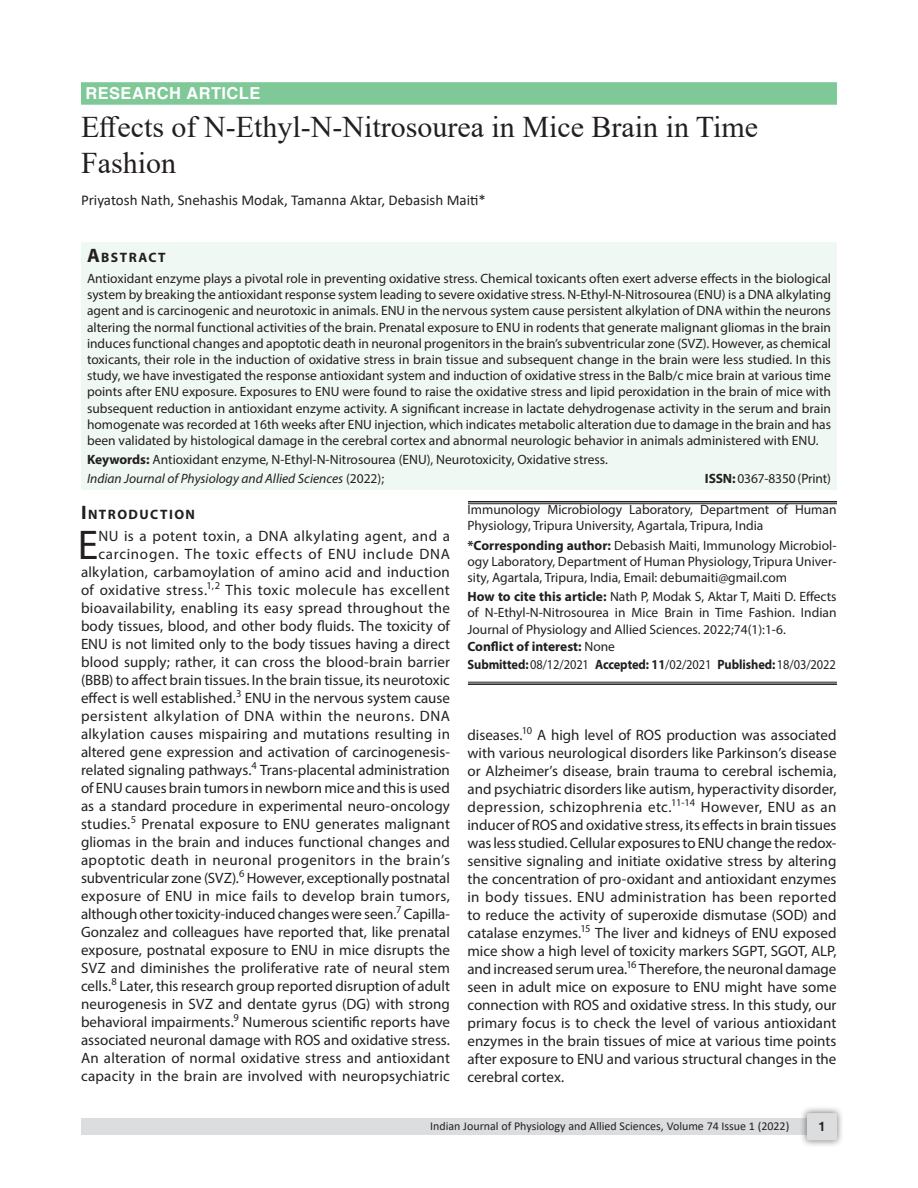
<style>
.page{position:relative;width:918px;height:1188px;background:#fff}
.page>*{position:absolute;margin:0;border:0;box-sizing:border-box;transform-origin:0 0}
.Body_flush{font:41.7px "Myriad Pro";color:#231f20}
.article_head{font:30px/36px "Times New Roman";color:#231f20}
.Subject{font:700 16.5px "Helvetica";letter-spacing:.025em;color:#fff}
.Body_flush-2{font:15px/18px "Myriad Pro";letter-spacing:.005em;color:#231f20;text-align:right}
.author{font:15px "Calibri";color:#231f20}
.A{font:700 13.65px "Myriad Pro";letter-spacing:.105em;color:#231f20}
.Abstract{font:13.5px/16.2px "Myriad Pro";color:#231f20;text-align:justify}
.affiliation{font:13.5px/16.2px "Myriad Pro";color:#231f20;text-align:justify}
.affiliation-2{font:700 13.5px "Myriad Pro";letter-spacing:-.005em;color:#231f20;scale:.92 1}
.Abstract-2{font:italic 13.5px "Myriad Pro";color:#231f20}
.affiliation-3{font:700 13.5px "Myriad Pro";letter-spacing:-.005em;color:#231f20}
.t1{font:700 12.75px "Helvetica";color:#231f20}
.t2{font:12px "Calibri";color:#231f20}
.s1{font-size:19.5px}
.s2{font-weight:700}
.s3{font-style:normal}
.s4{font-weight:400}
</style>
<div class="page">
<div style="left:81px;top:1119px;width:756px;height:16px;background:#dcdddf"></div>
<div style="left:800px;top:1106px;width:44px;height:41px;background:#231f20;opacity:.61"></div>
<div style="left:807px;top:1113px;width:30px;height:27px;background:#dcdddf;border-radius:2px"></div>
<div style="left:81px;top:242px;width:756px;height:247px;background:#eff8f2"></div>
<div style="left:81px;top:82px;width:756px;height:23px;background:#7fc898"></div>
<hr style="left:468px;top:501px;width:369px;height:1px;background:#231f20">
<hr style="left:468px;top:503px;width:369px;height:1px;background:#231f20">
<hr style="left:468px;top:682px;width:369px;height:1px;background:#231f20">
<hr style="left:468px;top:683px;width:369px;height:2px;background:#231f20">
<p class="Subject" style="left:86px;top:84px;width:176px">RESEARCH ARTICLE</p>
<p class="article_head" style="left:81px;top:108px;width:679px">Effects of N-Ethyl-N-Nitrosourea in Mice Brain in Time<br>Fashion</p>
<p class="author" style="left:81px;top:189px;width:407px">Priyatosh Nath, Snehashis Modak, Tamanna Aktar, Debasish Maiti*</p>
<p class="A" style="left:87px;top:249px;width:80px"><span class="s1">A</span>BSTRACT</p>
<p class="Abstract" style="left:87px;top:270px;width:746px">Antioxidant enzyme plays a pivotal role in preventing oxidative stress. Chemical toxicants often exert adverse effects in the biological system by breaking the antioxidant response system leading to severe oxidative stress. N-Ethyl-N-Nitrosourea (ENU) is a DNA alkylating agent and is carcinogenic and neurotoxic in animals. ENU in the nervous system cause persistent alkylation of DNA within the neurons altering the normal functional activities of the brain. Prenatal exposure to ENU in rodents that generate malignant gliomas in the brain induces functional changes and apoptotic death in neuronal progenitors in the brain’s subventricular zone (SVZ). However, as chemical toxicants, their role in the induction of oxidative stress in brain tissue and subsequent change in the brain were less studied. In this study, we have investigated the response antioxidant system and induction of oxidative stress in the Balb/c mice brain at various time points after ENU exposure. Exposures to ENU were found to raise the oxidative stress and lipid peroxidation in the brain of mice with subsequent reduction in antioxidant enzyme activity. A significant increase in lactate dehydrogenase activity in the serum and brain homogenate was recorded at 16th weeks after ENU injection, which indicates metabolic alteration due to damage in the brain and has been validated by histological damage in the cerebral cortex and abnormal neurologic behavior in animals administered with ENU.</p>
<p class="Abstract" style="left:87px;top:451px;width:522px"><span class="s2">Keywords:</span> Antioxidant enzyme, N-Ethyl-N-Nitrosourea (ENU), Neurotoxicity, Oxidative stress.</p>
<p class="Abstract-2" style="left:87px;top:471px;width:299px">Indian Journal of Physiology and Allied Sciences <span class="s3">(2022);</span></p>
<p class="Abstract" style="left:705px;top:471px;width:127px"><span class="s2">ISSN:</span> 0367-8350 (Print)</p>
<p class="A" style="left:81px;top:505px;width:116px"><span class="s1">I</span>NTRODUCTION</p>
<p class="Body_flush" style="left:78px;top:520px;width:22px">E</p>
<p class="Body_flush-2" style="left:81px;top:527px;width:371px">NU is a potent toxin, a DNA alkylating agent, and a carcinogen. The toxic effects of ENU include DNA alkylation, carbamoylation of amino acid and induction of oxidative stress.<sup>1,2</sup> This toxic molecule has excellent bioavailability, enabling its easy spread throughout the body tissues, blood, and other body fluids. The toxicity of ENU is not limited only to the body tissues having a direct blood supply; rather, it can cross the blood-brain barrier (BBB) to affect brain tissues. In the brain tissue, its neurotoxic effect is well established.<sup>3</sup> ENU in the nervous system cause persistent alkylation of DNA within the neurons. DNA alkylation causes mispairing and mutations resulting in altered gene expression and activation of carcinogenesis&shy;related signaling pathways.<sup>4</sup> Trans-placental administration of ENU causes brain tumors in newborn mice and this is used as a standard procedure in experimental neuro-oncology studies.<sup>5</sup> Prenatal exposure to ENU generates malignant gliomas in the brain and induces functional changes and apoptotic death in neuronal progenitors in the brain’s subventricular zone (SVZ).<sup>6</sup> However, exceptionally postnatal exposure of ENU in mice fails to develop brain tumors, although other toxicity-induced changes were seen.<sup>7</sup> Capilla-Gonzalez and colleagues have reported that, like prenatal exposure, postnatal exposure to ENU in mice disrupts the SVZ and diminishes the proliferative rate of neural stem cells.<sup>8</sup> Later, this research group reported disruption of adult neurogenesis in SVZ and dentate gyrus (DG) with strong behavioral impairments.<sup>9</sup> Numerous scientific reports have associated neuronal damage with ROS and oxidative stress.<br>An alteration of normal oxidative stress and antioxidant capacity in the brain are involved with neuropsychiatric</p>
<p class="affiliation" style="left:468px;top:501px;width:370px">Immunology Microbiology Laboratory, Department of Human<br>Physiology, Tripura University, Agartala, Tripura, India</p>
<p class="affiliation" style="left:468px;top:537px;width:371px"><span class="s2">*Corresponding author:</span> Debasish Maiti, Immunology Microbiol&shy;ogy Laboratory, Department of Human Physiology, Tripura Univer&shy;sity, Agartala, Tripura, India, Email: debumaiti@gmail.com</p>
<p class="affiliation" style="left:468px;top:588px;width:370px"><span class="s2">How to cite this article:</span> Nath P, Modak S, Aktar T, Maiti D. Effects of N-Ethyl-N-Nitrosourea in Mice Brain in Time Fashion. Indian Journal of Physiology and Allied Sciences. 2022;74(1):1-6.</p>
<p class="affiliation-3" style="left:468px;top:638px;width:149px">Conflict of interest: <span class="s4">None</span></p>
<p class="affiliation-2" style="left:468px;top:656px;width:402px">Submitted:<span class="s4">08/12/2021</span> Accepted: 11<span class="s4">/02/2021</span> Published:<span class="s4">18/03/2022</span></p>
<p class="Body_flush-2" style="left:468px;top:725px;width:371px;text-align:justify">diseases.<sup>10</sup> A high level of ROS production was associated with various neurological disorders like Parkinson’s disease or Alzheimer’s disease, brain trauma to cerebral ischemia, and psychiatric disorders like autism, hyperactivity disorder, depression, schizophrenia etc.<sup>11-14</sup> However, ENU as an inducer of ROS and oxidative stress, its effects in brain tissues was less studied. Cellular exposures to ENU change the redox&shy;sensitive signaling and initiate oxidative stress by altering the concentration of pro-oxidant and antioxidant enzymes in body tissues. ENU administration has been reported to reduce the activity of superoxide dismutase (SOD) and catalase enzymes.<sup>15</sup> The liver and kidneys of ENU exposed mice show a high level of toxicity markers SGPT, SGOT, ALP, and increased serum urea.<sup>16</sup> Therefore, the neuronal damage seen in adult mice on exposure to ENU might have some connection with ROS and oxidative stress. In this study, our primary focus is to check the level of various antioxidant enzymes in the brain tissues of mice at various time points after exposure to ENU and various structural changes in the cerebral cortex.</p>
<p class="t2" style="left:430px;top:1117px;width:361px">Indian Journal of Physiology and Allied Sciences, Volume 74 Issue 1 (2022)</p>
<p class="t1" style="left:818px;top:1119px;width:9px">1</p>
</div>
